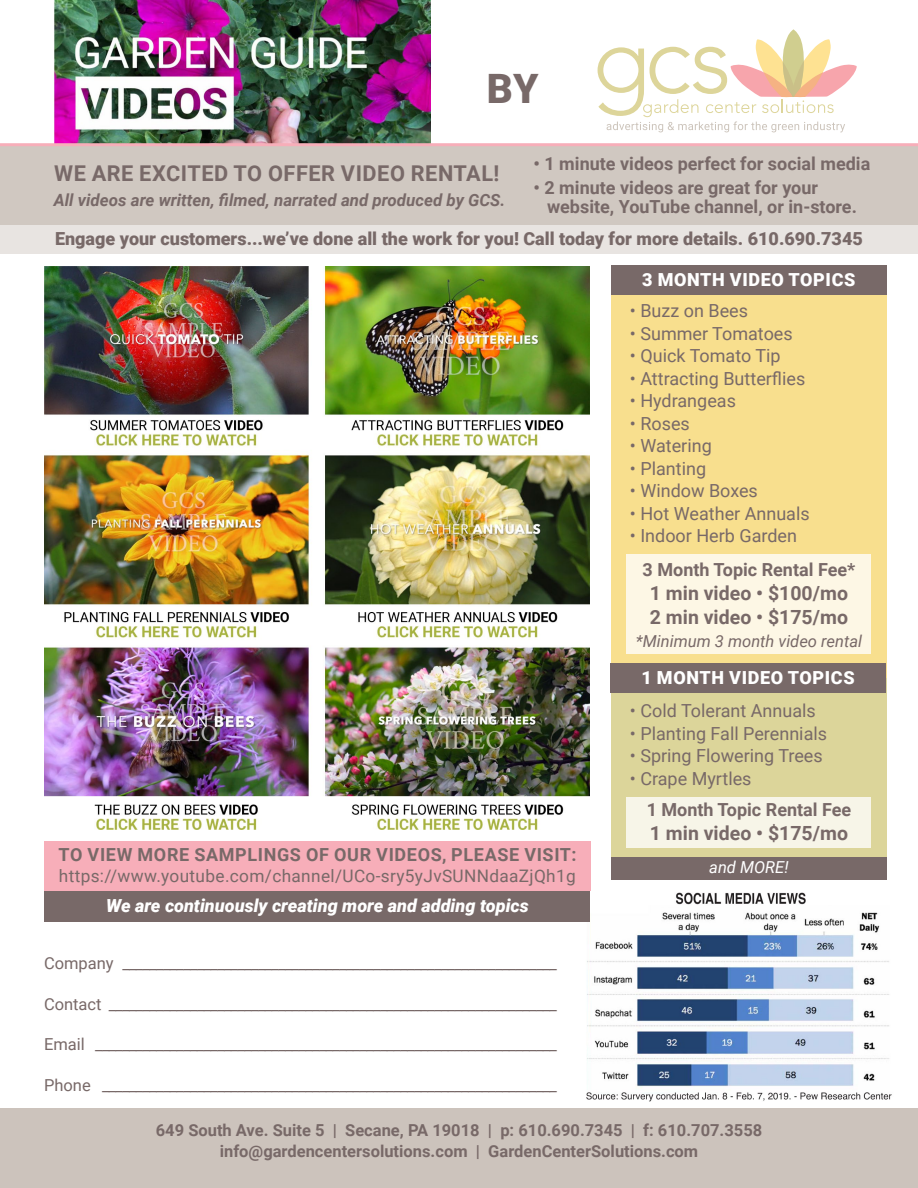
<style>
.page{position:relative;width:918px;height:1188px;background:#fff}
.page>*{position:absolute;margin:0;border:0;box-sizing:border-box;transform-origin:0 0}
.t1{font:900 40.5px "Roboto";color:#786968}
.t2{font:700 21.75px "Roboto";letter-spacing:.025em;color:#786968}
.t3{font:700 19.5px/24px "Roboto";color:#786968}
.t4{font:18px "Roboto";color:#786968}
.t5{font:700 18px/19.5px "Roboto";color:#786968}
.t6{font:900 18px "Roboto";color:#786968}
.t7{font:italic 900 18px "Roboto";color:#fff}
.t8{font:700 18px "Roboto";letter-spacing:.035em;color:#786968}
.t9{font:900 18px "Roboto";letter-spacing:.035em;color:#fff}
.t10{font:17.25px "Roboto";letter-spacing:.02em;color:#786968}
.t11{font:italic 700 16.8px "Roboto";color:#786968}
.t12{font:16.5px "Roboto";color:#786968}
.t13{font:700 16.5px/21px "Roboto";color:#786968;text-align:center}
.t14{font:italic 16.5px "Roboto";color:#786968}
.t15{font:italic 16.5px "Roboto";color:#fff}
</style>
<div class="page">
<div style="left:611px;top:663px;width:276px;height:216px;background:#dcd59a"></div>
<img style="left:586px;top:890px;width:306px;height:211px">
<div style="left:0;top:222px;width:918px;height:32px;background:#e8e4e1"></div>
<svg style="left:598px;top:29px;width:259px;height:103px"></svg>
<img style="left:54px;top:0;width:376px;height:143px">
<div style="left:0;top:145px;width:918px;height:80px;background:#d0c8c1"></div>
<img style="left:44px;top:267px;width:546px;height:563px">
<div style="left:611px;top:265px;width:276px;height:413px;background:#f8df8e"></div>
<div style="left:611px;top:265px;width:276px;height:29px;background:#786968"></div>
<div style="left:44px;top:890px;width:546px;height:32px;background:#786968"></div>
<div style="left:0;top:1109px;width:918px;height:79px;background:#ccc3bc"></div>
<div style="left:627px;top:554px;width:244px;height:100px;background:#fdf7e5"></div>
<div style="left:627px;top:797px;width:244px;height:51px;background:#f7f5e8"></div>
<div style="left:44px;top:841px;width:546px;height:49px;background:#f7aeb9"></div>
<div style="left:611px;top:663px;width:275px;height:29px;background:#786968"></div>
<div style="left:611px;top:857px;width:276px;height:22px;background:#786968"></div>
<hr style="left:0;top:143px;width:918px;height:3px;background:#f7aeb9">
<h1 class="t1" style="left:487px;top:60px;width:53px">By</h1>
<p class="t5" style="left:534px;top:153px;width:338px">• 1 minute videos perfect for social media</p>
<p class="t5" style="left:547px;top:177px;width:311px;text-indent:-13px">• 2 minute videos are great for your website, YouTube channel, or in-store.</p>
<h2 class="t2" style="left:54px;top:158px;width:447px">We are excited to offer video rental!</h2>
<p class="t11" style="left:54px;top:188px;width:453px">All videos are written, filmed, narrated and produced by GCS.</p>
<p class="t6" style="left:55px;top:226px;width:809px">Engage your customers...we’ve done all the work for you! Call today for more details. 610.690.7345</p>
<p class="t9" style="left:642px;top:267px;width:215px">3 Month video Topics</p>
<p class="t4" style="left:630px;top:298px;width:120px">• Buzz on Bees</p>
<p class="t4" style="left:630px;top:321px;width:164px">• Summer Tomatoes</p>
<p class="t4" style="left:630px;top:343px;width:152px">• Quick Tomato Tip</p>
<p class="t4" style="left:630px;top:366px;width:177px">• Attracting Butterflies</p>
<p class="t4" style="left:630px;top:388px;width:108px">• Hydrangeas</p>
<p class="t4" style="left:630px;top:411px;width:61px">• Roses</p>
<p class="t4" style="left:630px;top:433px;width:83px">• Watering</p>
<p class="t4" style="left:630px;top:456px;width:78px">• Planting</p>
<p class="t4" style="left:630px;top:478px;width:130px">• Window Boxes</p>
<p class="t4" style="left:630px;top:501px;width:181px">• Hot Weather Annuals</p>
<p class="t4" style="left:630px;top:523px;width:169px">• Indoor Herb Garden</p>
<p class="t5" style="left:643px;top:559px;width:214px">3 Month Topic Rental Fee*</p>
<p class="t3" style="left:650px;top:580px;width:200px">1 min video • $100/mo<br>2 min video • $175/mo</p>
<p class="t14" style="left:636px;top:629px;width:228px">*Minimum 3 month video rental</p>
<p class="t9" style="left:641px;top:665px;width:215px">1 Month video Topics</p>
<p class="t4" style="left:630px;top:698px;width:187px">• Cold Tolerant Annuals</p>
<p class="t4" style="left:630px;top:721px;width:199px">• Planting Fall Perennials</p>
<p class="t4" style="left:630px;top:743px;width:194px">• Spring Flowering Trees</p>
<p class="t4" style="left:630px;top:766px;width:123px">• Crape Myrtles</p>
<p class="t8" style="left:59px;top:842px;width:519px">To view more samplings of our videos, please visit:</p>
<p class="t10" style="left:59px;top:864px;width:518px">https://www.youtube.com/channel/UCo-sry5yJvSUNNdaaZjQh1g</p>
<p class="t7" style="left:106px;top:893px;width:424px">We are continuously creating more and adding topics</p>
<p class="t12" style="left:44px;top:952px;width:515px">Company ________________________________________________________________</p>
<p class="t12" style="left:44px;top:992px;width:515px">Contact __________________________________________________________________</p>
<p class="t12" style="left:44px;top:1033px;width:515px">Email ____________________________________________________________________</p>
<p class="t12" style="left:44px;top:1073px;width:515px">Phone ___________________________________________________________________</p>
<p class="t5" style="left:647px;top:799px;width:206px">1 Month Topic Rental Fee</p>
<p class="t3" style="left:650px;top:821px;width:200px">1 min video • $175/mo</p>
<p class="t15" style="left:709px;top:855px;width:81px">and MORE!</p>
<p class="t13" style="left:156px;top:1119px;width:608px">649 South Ave. Suite 5 | Secane, PA 19018 | p: 610.690.7345 | f: 610.707.3558 info@gardencentersolutions.com | GardenCenterSolutions.com</p>
</div>
